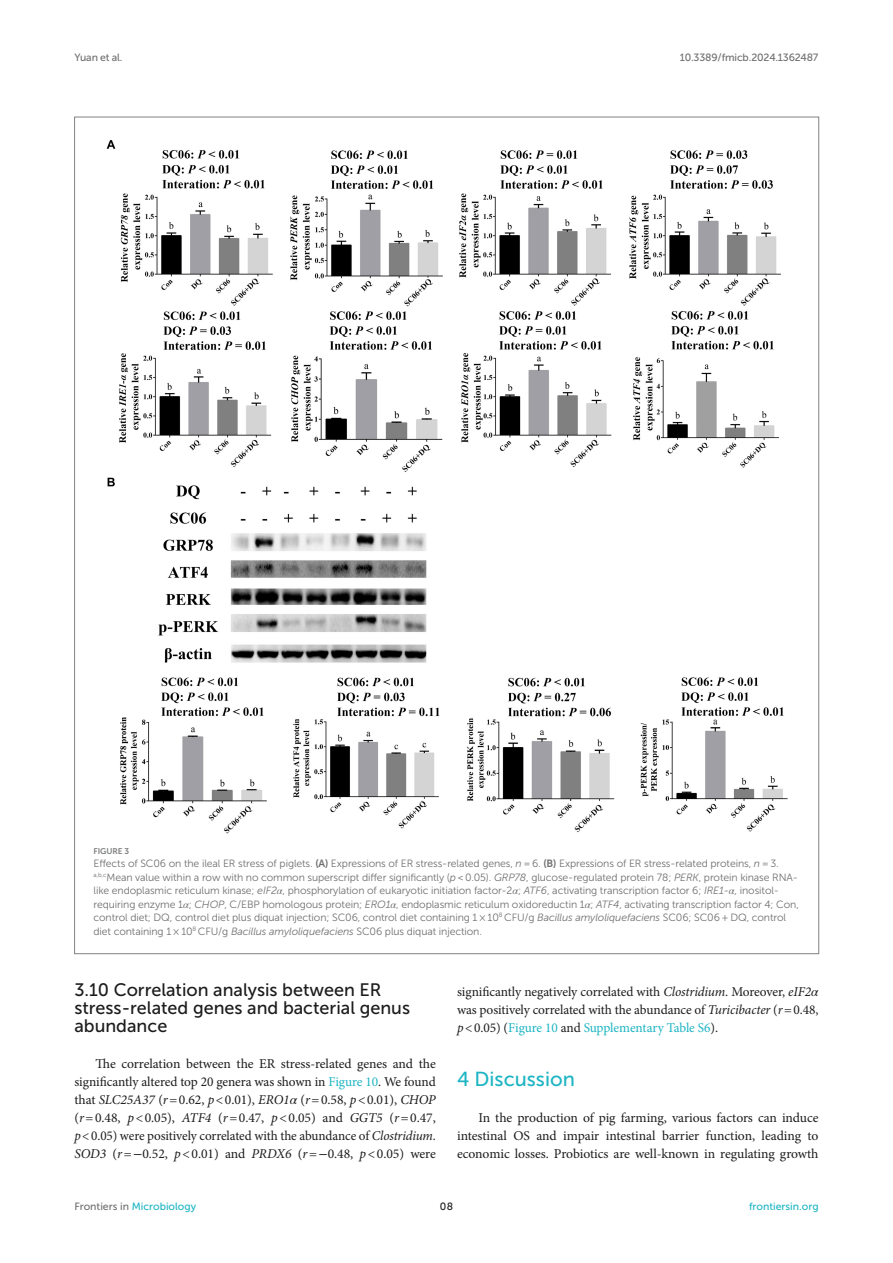
<style>
.page{position:relative;width:893px;height:1263px;background:#fff}
.page>*{position:absolute;margin:0;border:0;box-sizing:border-box;transform-origin:0 0}
.HEAD_1{font:20.25px "Museo Sans 500";color:#1db5c3}
.HEAD_2{font:18px/18px "Museo Sans 500";color:#1b1c1b}
.TEXT_FLUSH{font:13.5px/18px "Minion Pro";letter-spacing:-.005em;color:#1b1c1b;text-align:justify}
.FIG_LEG{font:10.5px/13.5px "Museo Sans 300";letter-spacing:-.01em;color:#706f70}
.t1{font:10.5px "Museo Sans 500";color:#1db5c3}
.t2{font:10.5px "Museo Sans 500";letter-spacing:-.015em;color:#706f70}
.t3{font:10.5px "Museo Sans 500";color:#1b1c1b}
.FIG_HD{font:8.25px "Museo Sans 700";letter-spacing:-.01em;color:#7e7f7f}
.s1{font-family:"Museo Sans 700"}
.s2{font-style:italic}
.s3{font-family:"STIX General";font-style:italic}
.s4{color:#1db5c3}
.s5{font-family:"STIX General"}
.s6{color:#706f70}
</style>
<div class="page">
<img style="left:106px;top:140px;width:682px;height:694px">
<p class="t2" style="left:74px;top:51px;width:50px">Yuan et al.</p>
<p class="t2" style="left:680px;top:51px;width:140px">10.3389/fmicb.2024.1362487</p>
<p class="FIG_HD" style="left:94px;top:846px;width:37px">FIGURE 3</p>
<p class="FIG_LEG" style="left:94px;top:857px;width:707px">Effects of SC06 on the ileal ER stress of piglets. <span class="s1">(A)</span> Expressions of ER stress-related genes, <span class="s2">n</span> = 6. <span class="s1">(B)</span> Expressions of ER stress-related proteins, <span class="s2">n</span> = 3. <sup>a,b,c</sup>Mean value within a row with no common superscript differ significantly (<span class="s2">p</span> &lt; 0.05). <span class="s2">GRP78</span>, glucose-regulated protein 78; <span class="s2">PERK</span>, protein kinase RNA&shy;like endoplasmic reticulum kinase; <span class="s2">eIF2</span><span class="s3">α</span>, phosphorylation of eukaryotic initiation factor-2<span class="s3">α</span>; <span class="s2">ATF6</span>, activating transcription factor 6; <span class="s2">IRE1-</span><span class="s3">α</span>, inositol&shy;requiring enzyme 1<span class="s3">α</span>; <span class="s2">CHOP</span>, C/EBP homologous protein; <span class="s2">ERO1</span><span class="s3">α</span>, endoplasmic reticulum oxidoreductin 1<span class="s3">α</span>; <span class="s2">ATF4</span>, activating transcription factor 4; Con, control diet; DQ, control diet plus diquat injection; SC06, control diet containing 1 × 10<sup>8</sup> CFU/g <span class="s2">Bacillus amyloliquefaciens</span> SC06; SC06 + DQ, control diet containing 1 × 10<sup>8</sup> CFU/g <span class="s2">Bacillus amyloliquefaciens</span> SC06 plus diquat injection.</p>
<p class="HEAD_2" style="left:74px;top:981px;width:337px">3.10 Correlation analysis between ER stress-related genes and bacterial genus abundance</p>
<p class="TEXT_FLUSH" style="left:74px;top:1055px;width:363px;text-indent:21px">The correlation between the ER stress-related genes and the significantly altered top 20 genera was shown in <span class="s4">Figure 10</span>. We found that <span class="s2">SLC25A37</span> (<span class="s2">r</span>=0.62, <span class="s2">p</span>&lt;0.01), <span class="s2">ERO1</span><span class="s3">α</span> (<span class="s2">r</span>=0.58, <span class="s2">p</span>&lt;0.01), <span class="s2">CHOP </span>(<span class="s2">r</span>=0.48, <span class="s2">p</span>&lt;0.05), <span class="s2">ATF4</span> (<span class="s2">r</span>=0.47, <span class="s2">p</span>&lt;0.05) and <span class="s2">GGT5</span> (<span class="s2">r</span>=0.47, <span class="s2">p</span>&lt;0.05) were positively correlated with the abundance of <span class="s2">Clostridium</span>.<br><span class="s2">SOD3</span> (<span class="s2">r</span>=<span class="s5">−</span>0.52, <span class="s2">p</span>&lt;0.01) and <span class="s2">PRDX6</span> (<span class="s2">r</span>=<span class="s5">−</span>0.48, <span class="s2">p</span>&lt;0.05) were</p>
<p class="TEXT_FLUSH" style="left:457px;top:983px;width:363px">significantly negatively correlated with <span class="s2">Clostridium</span>. Moreover, <span class="s2">eIF2</span><span class="s3">α </span>was positively correlated with the abundance of <span class="s2">Turicibacter</span> (<span class="s2">r</span>=0.48, <span class="s2">p</span>&lt;0.05) (<span class="s4">Figure 10</span> and <span class="s4">Supplementary Table S6</span>).</p>
<p class="HEAD_1" style="left:457px;top:1068px;width:119px">4 Discussion</p>
<p class="TEXT_FLUSH" style="left:457px;top:1109px;width:363px;text-indent:21px">In the production of pig farming, various factors can induce intestinal OS and impair intestinal barrier function, leading to economic losses. Probiotics are well-known in regulating growth</p>
<p class="t1" style="left:74px;top:1200px;width:123px"><span class="s6">Frontiers in</span> Microbiology</p>
<p class="t3" style="left:440px;top:1200px;width:15px">08</p>
<p class="t1" style="left:749px;top:1200px;width:71px">frontiersin.org</p>
</div>
